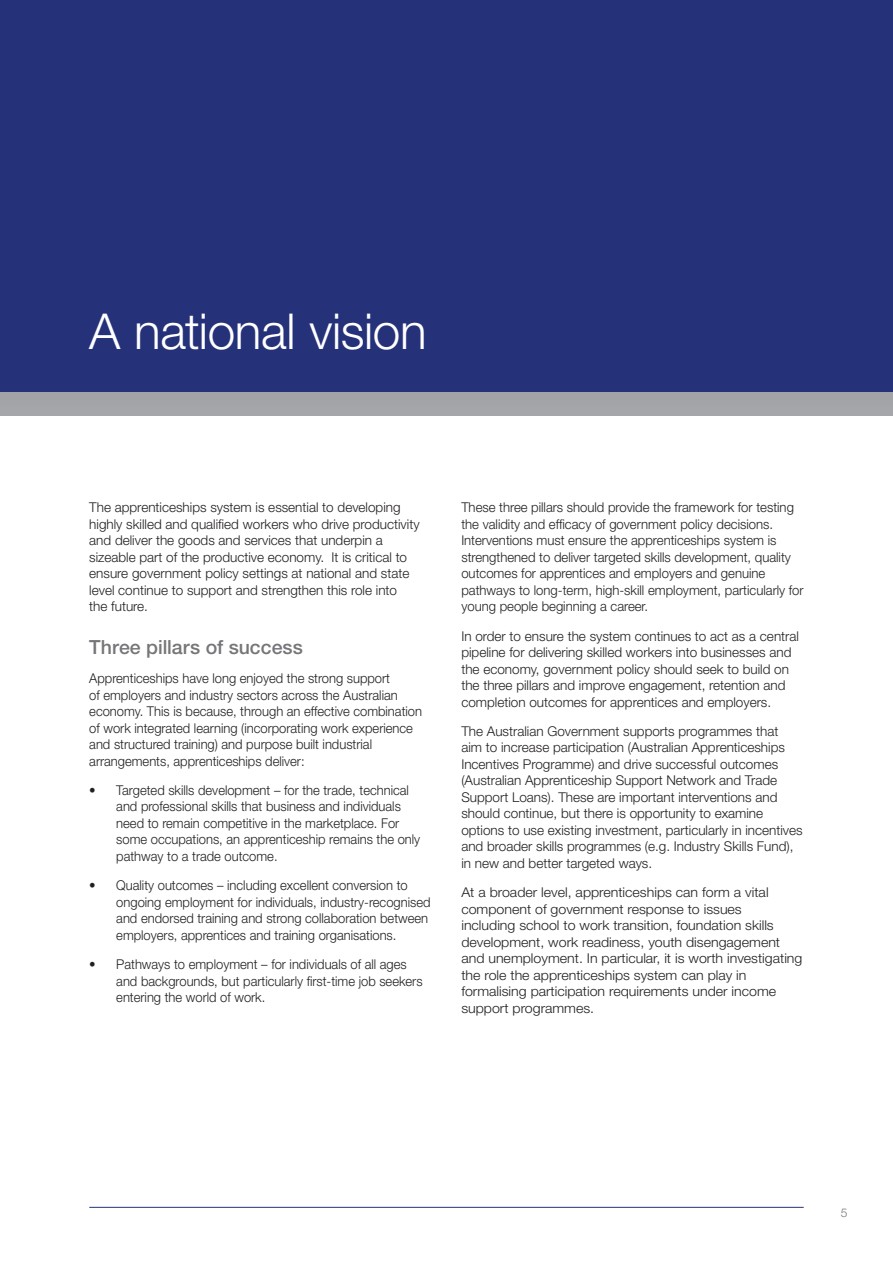
<style>
.page{position:relative;width:893px;height:1263px;background:#fff}
.page>*{position:absolute;margin:0;border:0;box-sizing:border-box;transform-origin:0 0}
.Body{font:300 49.5px "Helvetica Neue LT";letter-spacing:-.01em;color:#fff}
.Heading_3{font:500 19.5px "Helvetica Neue LT";color:#757679}
.Body-2{font:300 13.5px/16.5px "Helvetica Neue LT";color:#231f20}
.Body-3{font:300 13.5px/16.5px "Helvetica Neue LT";color:#231f20;scale:.96 1}
.Body-4{font:300 13.5px/16.5px "Helvetica Neue LT";color:#231f20;scale:1.05 1}
.t1{font:300 12px "Helvetica Neue LT";color:#757679}
</style>
<div class="page">
<hr style="left:89px;top:1207px;width:715px;height:1px;background:#253279">
<div style="left:0;top:0;width:893px;height:416px;background:#a3a4a8"></div>
<div style="left:0;top:0;width:893px;height:391px;background:#253279"></div>
<p class="Body" style="left:89px;top:301px;width:339px">A national vision</p>
<p class="Body-2" style="left:89px;top:499px;width:332px">The apprenticeships system is essential to developing highly skilled and qualified workers who drive productivity and deliver the goods and services that underpin a sizeable part of the productive economy. It is critical to ensure government policy settings at national and state level continue to support and strengthen this role into<br>the future.</p>
<p class="Heading_3" style="left:89px;top:635px;width:215px">Three pillars of success</p>
<p class="Body-3" style="left:89px;top:670px;width:348px">Apprenticeships have long enjoyed the strong support<br>of employers and industry sectors across the Australian economy. This is because, through an effective combination of work integrated learning (incorporating work experience and structured training) and purpose built industrial arrangements, apprenticeships deliver:</p>
<p class="Body-3" style="left:116px;top:782px;width:318px;text-indent:-27px">• Targeted skills development – for the trade, technical and professional skills that business and individuals need to remain competitive in the marketplace. For some occupations, an apprenticeship remains the only pathway to a trade outcome.</p>
<p class="Body-3" style="left:116px;top:877px;width:329px;text-indent:-27px">• Quality outcomes – including excellent conversion to ongoing employment for individuals, industry-recognised and endorsed training and strong collaboration between employers, apprentices and training organisations.</p>
<p class="Body-3" style="left:116px;top:956px;width:321px;text-indent:-27px">• Pathways to employment – for individuals of all ages and backgrounds, but particularly first-time job seekers entering the world of work.</p>
<p class="Body-2" style="left:461px;top:499px;width:344px">These three pillars should provide the framework for testing the validity and efficacy of government policy decisions.<br>Interventions must ensure the apprenticeships system is strengthened to deliver targeted skills development, quality outcomes for apprentices and employers and genuine pathways to long-term, high-skill employment, particularly for young people beginning a career.</p>
<p class="Body-2" style="left:461px;top:627px;width:339px">In order to ensure the system continues to act as a central pipeline for delivering skilled workers into businesses and the economy, government policy should seek to build on the three pillars and improve engagement, retention and completion outcomes for apprentices and employers.</p>
<p class="Body-2" style="left:461px;top:723px;width:343px">The Australian Government supports programmes that<br>aim to increase participation (Australian Apprenticeships Incentives Programme) and drive successful outcomes (Australian Apprenticeship Support Network and Trade Support Loans). These are important interventions and should continue, but there is opportunity to examine options to use existing investment, particularly in incentives and broader skills programmes (e.g. Industry Skills Fund), in new and better targeted ways.</p>
<p class="Body-4" style="left:461px;top:884px;width:326px">At a broader level, apprenticeships can form a vital component of government response to issues<br>including school to work transition, foundation skills development, work readiness, youth disengagement and unemployment. In particular, it is worth investigating the role the apprenticeships system can play in formalising participation requirements under income support programmes.</p>
<p class="t1" style="left:841px;top:1205px;width:8px">5</p>
</div>
